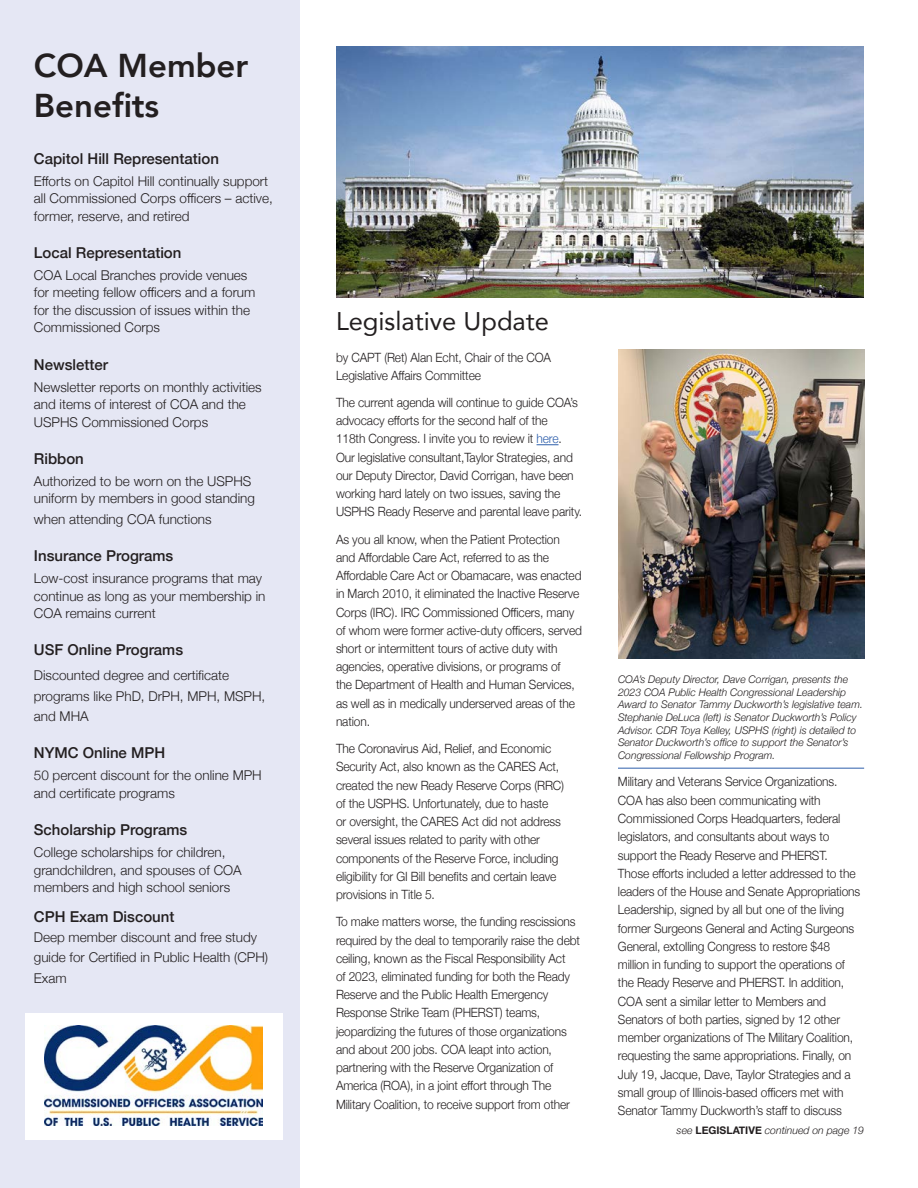
<style>
.page{position:relative;width:918px;height:1188px;background:#fff}
.page>*{position:absolute;margin:0;border:0;box-sizing:border-box;transform-origin:0 0}
.Body{font:800 33px/41px "Avenir";color:#231f20}
.Headline_2{font:25.5px "Avenir";color:#231f20}
.BEN_Subhead{font:500 15px "Helvetica Neue";color:#231f20}
.Body-2{font:500 15px "Helvetica Neue";color:#231f20}
.Body-3{font:300 13.5px/17.5px "Helvetica Neue";color:#231f20}
.Body-4{font:300 12.75px/18.3px "Helvetica Neue";letter-spacing:-.01em;color:#231f20;scale:.94 1}
.t1{font:italic 300 10.5px/12.6px "Helvetica Neue";color:#231f20}
.s1{color:#2e5fac}
.s2{font-weight:700;font-style:normal}
</style>
<div class="page">
<div style="left:0;top:0;width:300px;height:1188px;background:#e5e7f4"></div>
<svg style="left:537px;top:444px;width:22px;height:1px"></svg>
<img style="left:336px;top:47px;width:528px;height:251px">
<div style="left:25px;top:1013px;width:258px;height:127px;background:#fff"></div>
<img style="left:45px;top:1026px;width:218px;height:99px">
<img style="left:618px;top:349px;width:246px;height:309px">
<hr style="left:618px;top:768px;width:246px;height:1px;background:#2e5fac">
<p class="Body" style="left:34px;top:45px;width:216px">COA Member<br>Benefits</p>
<p class="BEN_Subhead" style="left:34px;top:146px;width:187px">Capitol Hill Representation</p>
<p class="Body-3" style="left:34px;top:171px;width:241px">Efforts on Capitol Hill continually support all Commissioned Corps officers – active, former, reserve, and retired</p>
<p class="BEN_Subhead" style="left:34px;top:241px;width:149px">Local Representation</p>
<p class="Body-3" style="left:34px;top:265px;width:223px">COA Local Branches provide venues for meeting fellow officers and a forum for the discussion of issues within the Commissioned Corps</p>
<p class="BEN_Subhead" style="left:34px;top:352px;width:76px">Newsletter</p>
<p class="Body-3" style="left:34px;top:377px;width:229px">Newsletter reports on monthly activities and items of interest of COA and the<br>USPHS Commissioned Corps</p>
<p class="BEN_Subhead" style="left:34px;top:447px;width:52px">Ribbon</p>
<p class="Body-3" style="left:34px;top:471px;width:223px">Authorized to be worn on the USPHS uniform by members in good standing</p>
<p class="Body-3" style="left:34px;top:509px;width:179px">when attending COA functions</p>
<p class="BEN_Subhead" style="left:34px;top:544px;width:141px">Insurance Programs</p>
<p class="Body-3" style="left:34px;top:569px;width:233px">Low-cost insurance programs that may continue as long as your membership in<br>COA remains current</p>
<p class="BEN_Subhead" style="left:34px;top:638px;width:151px">USF Online Programs</p>
<p class="Body-3" style="left:34px;top:664px;width:233px;line-height:20.4px">Discounted degree and certificate programs like PhD, DrPH, MPH, MSPH, and MHA</p>
<p class="BEN_Subhead" style="left:34px;top:741px;width:133px">NYMC Online MPH</p>
<p class="Body-3" style="left:34px;top:766px;width:229px">50 percent discount for the online MPH and certificate programs</p>
<p class="BEN_Subhead" style="left:34px;top:818px;width:155px">Scholarship Programs</p>
<p class="Body-3" style="left:34px;top:843px;width:209px">College scholarships for children, grandchildren, and spouses of COA members and high school seniors</p>
<p class="Body-2" style="left:34px;top:904px;width:142px">CPH Exam Discount</p>
<p class="Body-3" style="left:34px;top:926px;width:236px;line-height:20.4px">Deep member discount and free study guide for Certified in Public Health (CPH)<br>Exam</p>
<p class="Headline_2" style="left:336px;top:301px;width:215px">Legislative Update</p>
<p class="Body-4" style="left:336px;top:347px;width:230px">by CAPT (Ret) Alan Echt, Chair of the COA<br>Legislative Affairs Committee</p>
<p class="Body-4" style="left:336px;top:392px;width:263px">The current agenda will continue to guide COA’s advocacy efforts for the second half of the<br>118th Congress. I invite you to review it <span class="s1">here</span>.<br>Our legislative consultant,Taylor Strategies, and our Deputy Director, David Corrigan, have been working hard lately on two issues, saving the USPHS Ready Reserve and parental leave parity.</p>
<p class="Body-4" style="left:336px;top:529px;width:263px">As you all know, when the Patient Protection and Affordable Care Act, referred to as the Affordable Care Act or Obamacare, was enacted in March 2010, it eliminated the Inactive Reserve Corps (IRC). IRC Commissioned Officers, many of whom were former active-duty officers, served short or intermittent tours of active duty with agencies, operative divisions, or programs of<br>the Department of Health and Human Services, as well as in medically underserved areas of the nation.</p>
<p class="Body-4" style="left:336px;top:739px;width:244px">The Coronavirus Aid, Relief, and Economic Security Act, also known as the CARES Act, created the new Ready Reserve Corps (RRC) of the USPHS. Unfortunately, due to haste<br>or oversight, the CARES Act did not address several issues related to parity with other components of the Reserve Force, including eligibility for GI Bill benefits and certain leave provisions in Title 5.</p>
<p class="Body-4" style="left:336px;top:912px;width:261px">To make matters worse, the funding rescissions required by the deal to temporarily raise the debt ceiling, known as the Fiscal Responsibility Act<br>of 2023, eliminated funding for both the Ready Reserve and the Public Health Emergency Response Strike Team (PHERST) teams, jeopardizing the futures of those organizations and about 200 jobs. COA leapt into action, partnering with the Reserve Organization of America (ROA), in a joint effort through The Military Coalition, to receive support from other</p>
<p class="t1" style="left:618px;top:672px;width:246px">COA’s Deputy Director, Dave Corrigan, presents the 2023 COA Public Health Congressional Leadership Award to Senator Tammy Duckworth’s legislative team.<br>Stephanie DeLuca (left) is Senator Duckworth’s Policy Advisor. CDR Toya Kelley, USPHS (right) is detailed to Senator Duckworth’s office to support the Senator’s Congressional Fellowship Program.</p>
<p class="Body-4" style="left:618px;top:772px;width:259px">Military and Veterans Service Organizations.<br>COA has also been communicating with Commissioned Corps Headquarters, federal legislators, and consultants about ways to support the Ready Reserve and PHERST.<br>Those efforts included a letter addressed to the leaders of the House and Senate Appropriations Leadership, signed by all but one of the living former Surgeons General and Acting Surgeons General, extolling Congress to restore $48 million in funding to support the operations of the Ready Reserve and PHERST. In addition, COA sent a similar letter to Members and Senators of both parties, signed by 12 other member organizations of The Military Coalition, requesting the same appropriations. Finally, on July 19, Jacque, Dave, Taylor Strategies and a small group of Illinois-based officers met with Senator Tammy Duckworth’s staff to discuss</p>
<p class="t1" style="left:677px;top:1123px;width:189px">see <span class="s2">LEGISLATIVE</span> continued on page 19</p>
</div>
